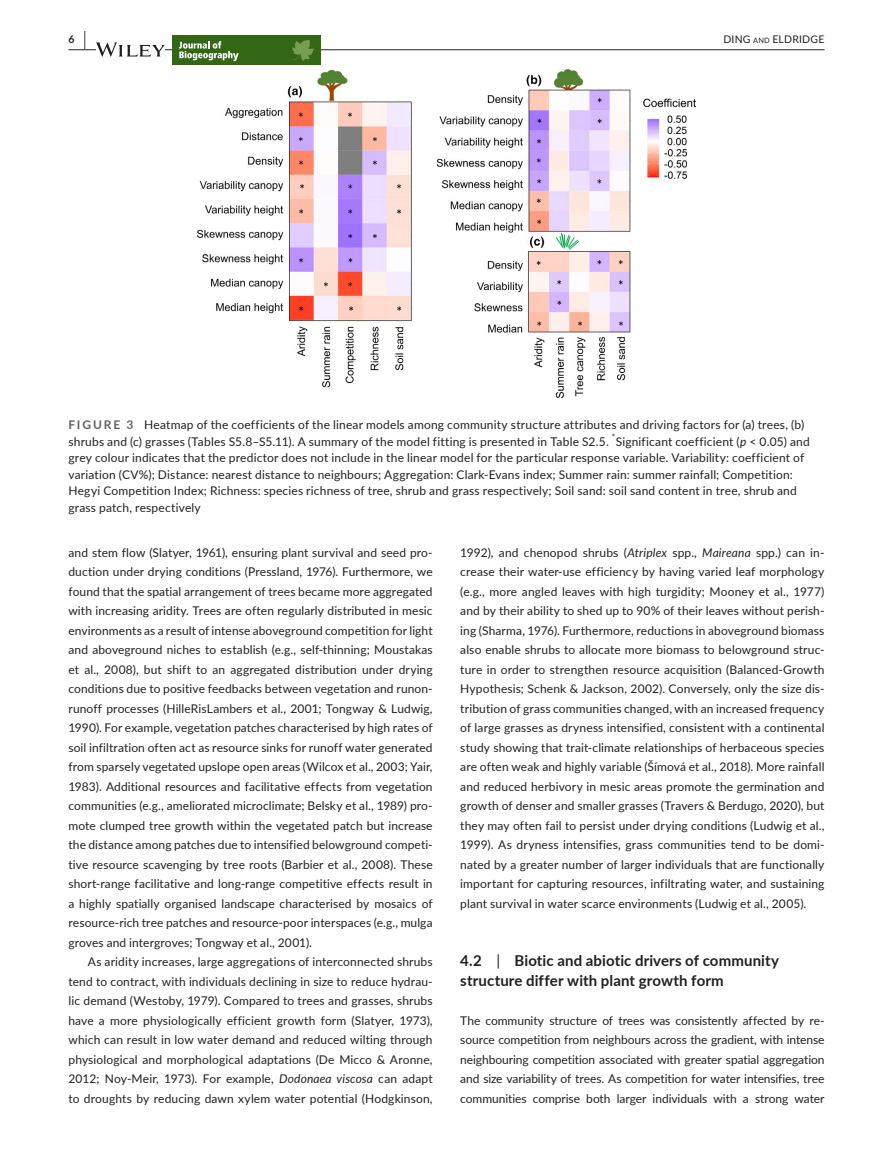
<style>
.page{position:relative;width:893px;height:1174px;background:#fff}
.page>*{position:absolute;margin:0;border:0;box-sizing:border-box;transform-origin:0 0}
.t1{font:700 15px/19.5px "Lato";letter-spacing:.005em;color:#231f20}
.t2{font:12px/19.5px "Lato";letter-spacing:.015em;color:#231f20;text-align:justify}
.t3{font:10.5px "Lato";letter-spacing:.02em;color:#231f20}
.t4{font:700 10.5px "Lato";color:#231f20}
.t5{font:8.4px "Lato";color:#231f20}
.s1{font-size:19.5px}
.s2{font-size:7.35px}
.s3{font-weight:700;color:#636366}
.s4{font-style:italic}
.s5{font-weight:400}
</style>
<div class="page">
<hr style="left:68px;top:49px;width:756px;height:1px;background:#231f20">
<svg style="left:96px;top:42px;width:69px;height:15px"></svg>
<div style="left:287px;top:35px;width:34px;height:30px;background:#346715"></div>
<div style="left:172px;top:35px;width:115px;height:30px;background:#346715"></div>
<svg style="left:292px;top:40px;width:22px;height:21px"></svg>
<svg style="left:179px;top:41px;width:60px;height:20px"></svg>
<img style="left:198px;top:69px;width:497px;height:328px">
<p class="t4" style="left:68px;top:31px;width:19px">6 <span class="s1">|</span></p>
<p class="t3" style="left:723px;top:31px;width:103px">DING <span class="s2">and</span> ELDRIDGE</p>
<p class="t2" style="left:68px;top:416px;width:737px;line-height:16.5px"><span class="s3">FIGURE 3</span> Heatmap of the coefficients of the linear models among community structure attributes and driving factors for (a) trees, (b) shrubs and (c) grasses (Tables S5.8–S5.11). A summary of the model fitting is presented in Table S2.5.</p>
<p class="t5" style="left:612px;top:431px;width:5px">*</p>
<p class="t2" style="left:68px;top:432px;width:743px;line-height:16.5px;text-align:left;text-indent:547px">Significant coefficient (<span class="s4">p</span> &lt; 0.05) and grey colour indicates that the predictor does not include in the linear model for the particular response variable. Variability: coefficient of variation (CV%); Distance: nearest distance to neighbours; Aggregation: Clark-Evans index; Summer rain: summer rainfall; Competition:<br>Hegyi Competition Index; Richness: species richness of tree, shrub and grass respectively; Soil sand: soil sand content in tree, shrub and grass patch, respectively</p>
<p class="t2" style="left:68px;top:542px;width:366px">and stem flow (Slatyer, 1961), ensuring plant survival and seed pro&shy;duction under drying conditions (Pressland, 1976). Furthermore, we found that the spatial arrangement of trees became more aggregated with increasing aridity. Trees are often regularly distributed in mesic environments as a result of intense aboveground competition for light and aboveground niches to establish (e.g., self-thinning; Moustakas et al., 2008), but shift to an aggregated distribution under drying conditions due to positive feedbacks between vegetation and runon&shy;runoff processes (HilleRisLambers et al., 2001; Tongway &amp; Ludwig, 1990). For example, vegetation patches characterised by high rates of soil infiltration often act as resource sinks for runoff water generated from sparsely vegetated upslope open areas (Wilcox et al., 2003; Yair, 1983). Additional resources and facilitative effects from vegetation communities (e.g., ameliorated microclimate; Belsky et al., 1989) pro&shy;mote clumped tree growth within the vegetated patch but increase the distance among patches due to intensified belowground competi&shy;tive resource scavenging by tree roots (Barbier et al., 2008). These short-range facilitative and long-range competitive effects result in a highly spatially organised landscape characterised by mosaics of resource-rich tree patches and resource-poor interspaces (e.g., mulga groves and intergroves; Tongway et al., 2001).</p>
<p class="t2" style="left:68px;top:951px;width:366px;text-indent:20px">As aridity increases, large aggregations of interconnected shrubs tend to contract, with individuals declining in size to reduce hydrau&shy;lic demand (Westoby, 1979). Compared to trees and grasses, shrubs have a more physiologically efficient growth form (Slatyer, 1973), which can result in low water demand and reduced wilting through physiological and morphological adaptations (De Micco &amp; Aronne, 2012; Noy-Meir, 1973). For example, <span class="s4">Dodonaea viscosa</span> can adapt to droughts by reducing dawn xylem water potential (Hodgkinson,</p>
<p class="t2" style="left:460px;top:542px;width:366px">1992), and chenopod shrubs (<span class="s4">Atriplex</span> spp., <span class="s4">Maireana</span> spp.) can in&shy;crease their water-use efficiency by having varied leaf morphology (e.g., more angled leaves with high turgidity; Mooney et al., 1977) and by their ability to shed up to 90% of their leaves without perish&shy;ing (Sharma, 1976). Furthermore, reductions in aboveground biomass also enable shrubs to allocate more biomass to belowground struc&shy;ture in order to strengthen resource acquisition (Balanced-Growth Hypothesis; Schenk &amp; Jackson, 2002). Conversely, only the size dis&shy;tribution of grass communities changed, with an increased frequency of large grasses as dryness intensified, consistent with a continental study showing that trait-climate relationships of herbaceous species are often weak and highly variable (Šímová et al., 2018). More rainfall and reduced herbivory in mesic areas promote the germination and growth of denser and smaller grasses (Travers &amp; Berdugo, 2020), but they may often fail to persist under drying conditions (Ludwig et al., 1999). As dryness intensifies, grass communities tend to be domi&shy;nated by a greater number of larger individuals that are functionally important for capturing resources, infiltrating water, and sustaining plant survival in water scarce environments (Ludwig et al., 2005).</p>
<p class="t1" style="left:460px;top:950px;width:320px">4.2 <span class="s5">|</span> Biotic and abiotic drivers of community structure differ with plant growth form</p>
<p class="t2" style="left:460px;top:1010px;width:366px">The community structure of trees was consistently affected by re&shy;source competition from neighbours across the gradient, with intense neighbouring competition associated with greater spatial aggregation and size variability of trees. As competition for water intensifies, tree communities comprise both larger individuals with a strong water</p>
</div>
